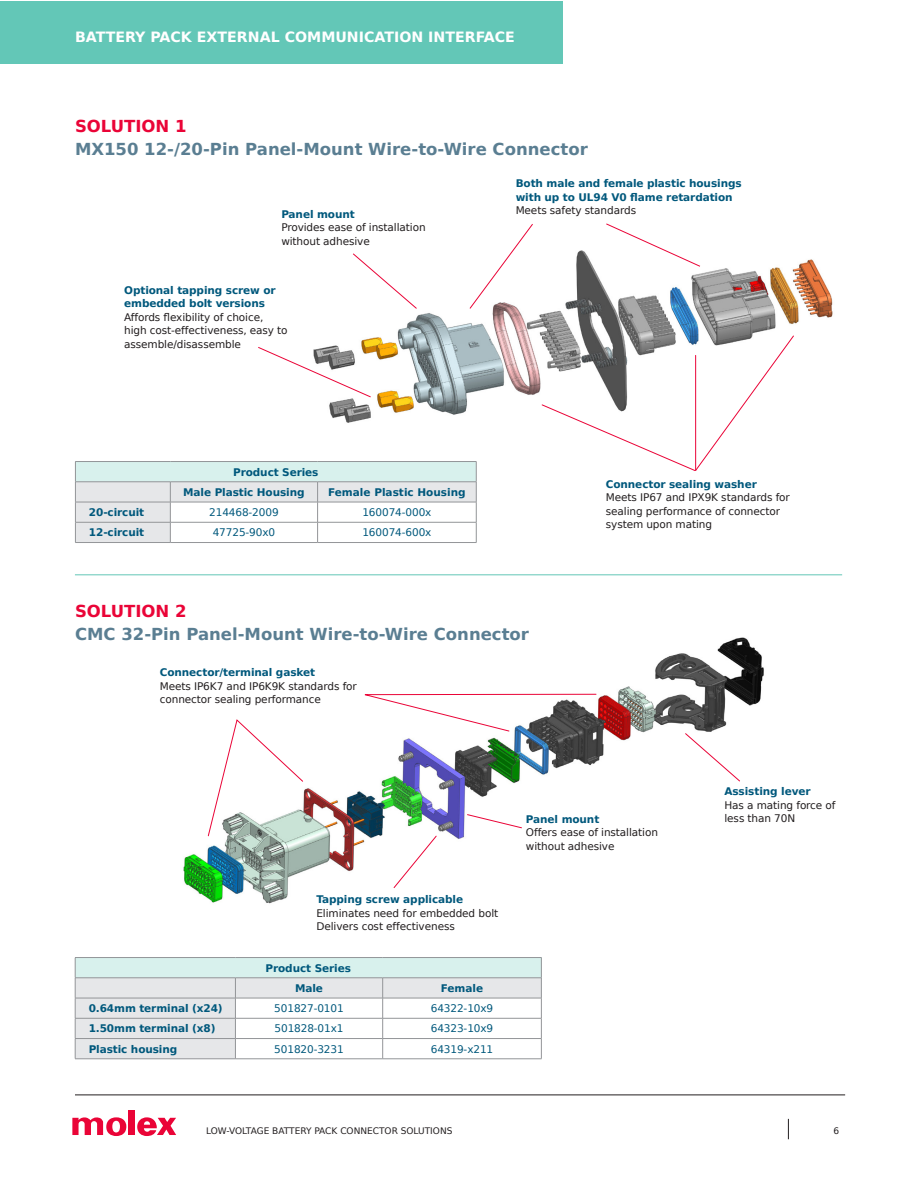
<style>
.page{position:relative;width:918px;height:1188px;background:#fff}
.page>*{position:absolute;margin:0;border:0;box-sizing:border-box;transform-origin:0 0}
.t1{font:700 16.5px/22.5px "Bitstream Vera Sans";color:#5a7e92}
.t2{font:700 14.25px "Bitstream Vera Sans";color:#fff}
.t3{font:10.5px/13.5px "Bitstream Vera Sans";letter-spacing:-.01em;color:#231f20}
.t4{font:700 10.5px/13.5px "Bitstream Vera Sans";letter-spacing:-.01em;color:#00587c}
.t5{font:10.5px "Bitstream Vera Sans";letter-spacing:-.01em;color:#00587c}
.t6{font:9px "Bitstream Vera Sans";color:#231f20}
.s1{color:#ea0437}
.s2{font-weight:700;color:#00587c}
.s3{font-weight:400;color:#231f20}
</style>
<div class="page">
<div style="left:128px;top:1110px;width:7px;height:25px;background:#ea0437"></div>
<svg style="left:72px;top:1117px;width:54px;height:19px"></svg>
<svg style="left:137px;top:1117px;width:39px;height:19px"></svg>
<svg style="left:788px;top:1119px;width:1px;height:20px"></svg>
<hr style="left:75px;top:1095px;width:770px;height:1px;background:#231f20">
<img style="left:183px;top:637px;width:581px;height:267px">
<svg style="left:207px;top:719px;width:97px;height:118px"></svg>
<svg style="left:359px;top:694px;width:238px;height:38px"></svg>
<svg style="left:393px;top:835px;width:44px;height:54px"></svg>
<svg style="left:467px;top:814px;width:55px;height:15px"></svg>
<svg style="left:685px;top:733px;width:56px;height:49px"></svg>
<div style="left:0;top:1px;width:563px;height:63px;background:#63c7b7"></div>
<hr style="left:75px;top:461px;width:95px;height:1px;background:#939598">
<hr style="left:170px;top:461px;width:148px;height:1px;background:#939598">
<hr style="left:318px;top:461px;width:158px;height:1px;background:#939598">
<svg style="left:75px;top:462px;width:402px;height:81px"></svg>
<hr style="left:75px;top:542px;width:95px;height:1px;background:#939598">
<hr style="left:170px;top:542px;width:148px;height:1px;background:#939598">
<hr style="left:318px;top:542px;width:158px;height:1px;background:#939598">
<hr style="left:75px;top:957px;width:160px;height:1px;background:#939598">
<hr style="left:235px;top:957px;width:148px;height:1px;background:#939598">
<hr style="left:383px;top:957px;width:159px;height:1px;background:#939598">
<svg style="left:75px;top:958px;width:467px;height:101px"></svg>
<hr style="left:75px;top:1059px;width:160px;height:1px;background:#939598">
<hr style="left:235px;top:1059px;width:148px;height:1px;background:#939598">
<hr style="left:383px;top:1059px;width:159px;height:1px;background:#939598">
<hr style="left:75px;top:575px;width:767px;height:1px;background:#63c7b7">
<img style="left:329px;top:250px;width:504px;height:173px">
<svg style="left:258px;top:346px;width:114px;height:52px"></svg>
<svg style="left:541px;top:335px;width:254px;height:136px"></svg>
<svg style="left:469px;top:224px;width:65px;height:85px"></svg>
<svg style="left:605px;top:223px;width:96px;height:44px"></svg>
<svg style="left:352px;top:253px;width:66px;height:57px"></svg>
<p class="t2" style="left:75px;top:28px;width:441px">BATTERY PACK EXTERNAL COMMUNICATION INTERFACE</p>
<p class="t1" style="left:75px;top:115px;width:514px"><span class="s1">SOLUTION 1<br></span>MX150 12-/20-Pin Panel-Mount Wire-to-Wire Connector</p>
<p class="t3" style="left:281px;top:208px;width:146px"><span class="s2">Panel mount<br></span>Provides ease of installation without adhesive</p>
<p class="t3" style="left:124px;top:283px;width:165px"><span class="s2">Optional tapping screw or embedded bolt versions<br></span>Affords flexibility of choice, high cost-effectiveness, easy to assemble/disassemble</p>
<p class="t4" style="left:233px;top:465px;width:87px">Product Series</p>
<p class="t4" style="left:183px;top:486px;width:123px">Male Plastic Housing</p>
<p class="t4" style="left:328px;top:486px;width:139px">Female Plastic Housing</p>
<p class="t4" style="left:89px;top:506px;width:57px">20-circuit</p>
<p class="t5" style="left:209px;top:506px;width:71px">214468-2009</p>
<p class="t5" style="left:362px;top:506px;width:71px">160074-000x</p>
<p class="t4" style="left:89px;top:526px;width:57px">12-circuit</p>
<p class="t5" style="left:213px;top:527px;width:64px">47725-90x0</p>
<p class="t5" style="left:362px;top:527px;width:71px">160074-600x</p>
<p class="t4" style="left:516px;top:177px;width:228px">Both male and female plastic housings with up to UL94 V0 flame retardation<br><span class="s3">Meets safety standards</span></p>
<p class="t3" style="left:606px;top:477px;width:186px"><span class="s2">Connector sealing washer<br></span>Meets IP67 and IPX9K standards for sealing performance of connector system upon mating</p>
<p class="t1" style="left:75px;top:600px;width:456px"><span class="s1">SOLUTION 2<br></span>CMC 32-Pin Panel-Mount Wire-to-Wire Connector</p>
<p class="t3" style="left:160px;top:666px;width:199px"><span class="s2">Connector/terminal gasket<br></span>Meets IP6K7 and IP6K9K standards for connector sealing performance</p>
<p class="t3" style="left:316px;top:893px;width:183px"><span class="s2">Tapping screw applicable<br></span>Eliminates need for embedded bolt<br>Delivers cost effectiveness</p>
<p class="t4" style="left:266px;top:961px;width:87px">Product Series</p>
<p class="t4" style="left:295px;top:982px;width:29px">Male</p>
<p class="t4" style="left:441px;top:982px;width:44px">Female</p>
<p class="t4" style="left:89px;top:1002px;width:136px">0.64mm terminal (x24)</p>
<p class="t5" style="left:274px;top:1002px;width:71px">501827-0101</p>
<p class="t5" style="left:431px;top:1002px;width:64px">64322-10x9</p>
<p class="t4" style="left:89px;top:1022px;width:128px">1.50mm terminal (x8)</p>
<p class="t5" style="left:275px;top:1023px;width:71px">501828-01x1</p>
<p class="t5" style="left:431px;top:1023px;width:64px">64323-10x9</p>
<p class="t4" style="left:89px;top:1042px;width:90px">Plastic housing</p>
<p class="t5" style="left:274px;top:1043px;width:71px">501820-3231</p>
<p class="t5" style="left:431px;top:1043px;width:64px">64319-x211</p>
<p class="t3" style="left:526px;top:812px;width:134px"><span class="s2">Panel mount<br></span>Offers ease of installation without adhesive</p>
<p class="t3" style="left:724px;top:785px;width:113px"><span class="s2">Assisting lever<br></span>Has a mating force of less than 70N</p>
<p class="t6" style="left:206px;top:1125px;width:248px">LOW-VOLTAGE BATTERY PACK CONNECTOR SOLUTIONS</p>
<p class="t6" style="left:833px;top:1126px;width:7px">6</p>
</div>
